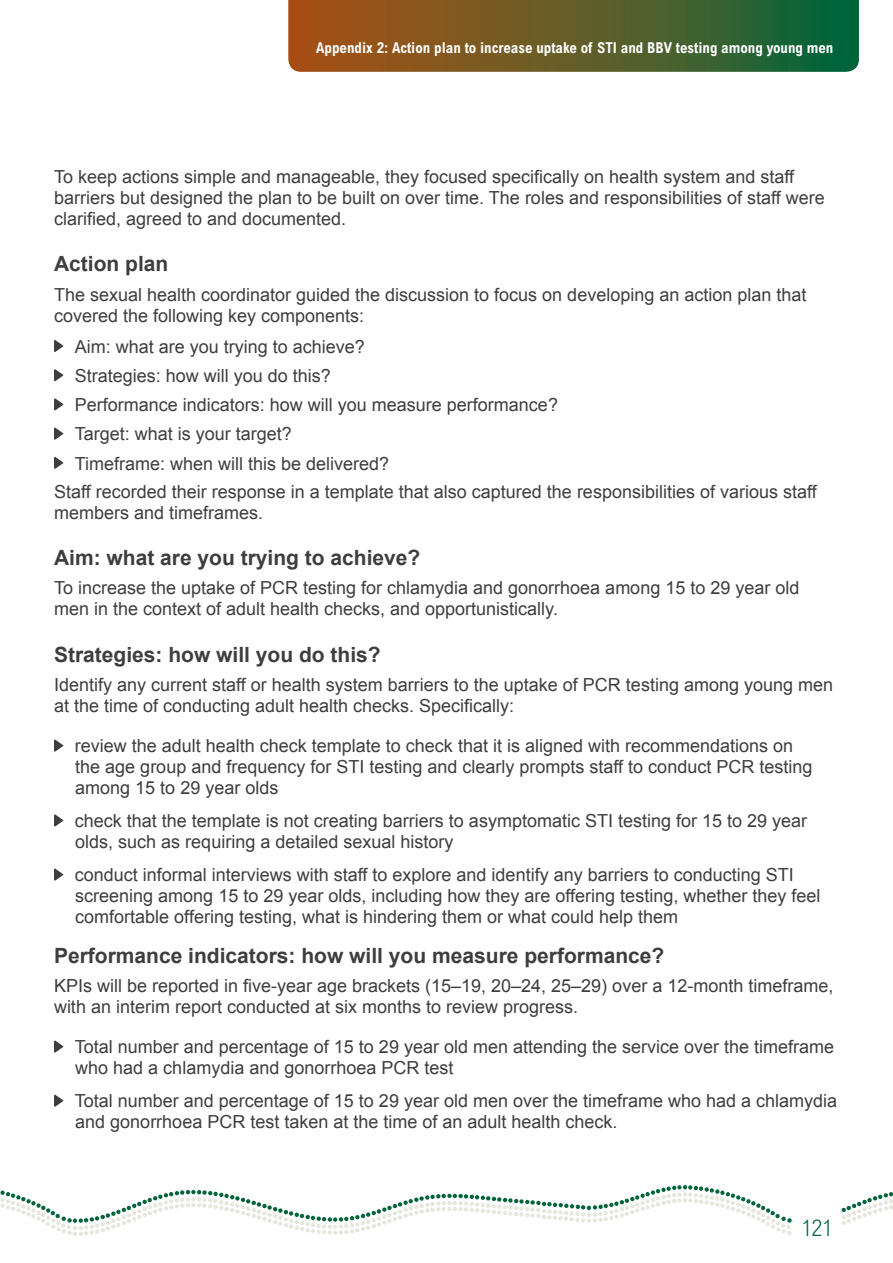
<style>
.page{position:relative;width:893px;height:1263px;background:#fff}
.page>*{position:absolute;margin:0;border:0;box-sizing:border-box;transform-origin:0 0}
.t1{font:300 condensed 23.1px "Arial MT Std";color:#00643b}
.Heading_3{font:700 21px "Arial";color:#3e3e3f}
._4_BULLETS{font:18px/20.7px "Arial";color:#3e3e3f}
._2_MAIN_BODY{font:18px/21px "Arial";color:#3e3e3f}
.Title_H1{font:700 condensed 15px "Arial MT Std";color:#fff}
</style>
<div class="page">
<svg style="left:0;top:1185px;width:893px;height:51px"></svg>
<svg style="left:54px;top:340px;width:9px;height:12px"></svg>
<svg style="left:54px;top:369px;width:9px;height:12px"></svg>
<svg style="left:54px;top:398px;width:9px;height:12px"></svg>
<svg style="left:54px;top:428px;width:9px;height:12px"></svg>
<svg style="left:54px;top:457px;width:9px;height:12px"></svg>
<svg style="left:54px;top:740px;width:9px;height:11px"></svg>
<svg style="left:54px;top:814px;width:9px;height:12px"></svg>
<svg style="left:54px;top:869px;width:9px;height:11px"></svg>
<svg style="left:54px;top:1040px;width:9px;height:12px"></svg>
<svg style="left:54px;top:1095px;width:9px;height:12px"></svg>
<svg style="left:288px;top:0;width:571px;height:72px;background:#5d5c28"></svg>
<h1 class="Title_H1" style="left:316px;top:39px;width:519px">Appendix 2: Action plan to increase uptake of STI and BBV testing among young men</h1>
<p class="_2_MAIN_BODY" style="left:54px;top:167px;width:772px">To keep actions simple and manageable, they focused specifically on health system and staff barriers but designed the plan to be built on over time. The roles and responsibilities of staff were clarified, agreed to and documented.</p>
<p class="Heading_3" style="left:54px;top:250px;width:116px">Action plan</p>
<p class="_2_MAIN_BODY" style="left:54px;top:284px;width:754px">The sexual health coordinator guided the discussion to focus on developing an action plan that covered the following key components:</p>
<p class="_4_BULLETS" style="left:75px;top:336px;width:292px">Aim: what are you trying to achieve?</p>
<p class="_4_BULLETS" style="left:75px;top:365px;width:258px">Strategies: how will you do this?</p>
<p class="_4_BULLETS" style="left:75px;top:395px;width:485px">Performance indicators: how will you measure performance?</p>
<p class="_4_BULLETS" style="left:75px;top:424px;width:219px">Target: what is your target?</p>
<p class="_4_BULLETS" style="left:75px;top:453px;width:316px">Timeframe: when will this be delivered?</p>
<p class="_2_MAIN_BODY" style="left:54px;top:481px;width:764px">Staff recorded their response in a template that also captured the responsibilities of various staff members and timeframes.</p>
<p class="Heading_3" style="left:54px;top:543px;width:368px">Aim: what are you trying to achieve?</p>
<p class="_2_MAIN_BODY" style="left:54px;top:578px;width:747px">To increase the uptake of PCR testing for chlamydia and gonorrhoea among 15 to 29 year old men in the context of adult health checks, and opportunistically.</p>
<p class="Heading_3" style="left:54px;top:640px;width:328px">Strategies: how will you do this?</p>
<p class="_2_MAIN_BODY" style="left:54px;top:674px;width:781px">Identify any current staff or health system barriers to the uptake of PCR testing among young men at the time of conducting adult health checks. Specifically:</p>
<p class="_4_BULLETS" style="left:75px;top:736px;width:739px">review the adult health check template to check that it is aligned with recommendations on the age group and frequency for STI testing and clearly prompts staff to conduct PCR testing among 15 to 29 year olds</p>
<p class="_4_BULLETS" style="left:75px;top:811px;width:734px">check that the template is not creating barriers to asymptomatic STI testing for 15 to 29 year olds, such as requiring a detailed sexual history</p>
<p class="_4_BULLETS" style="left:75px;top:865px;width:747px">conduct informal interviews with staff to explore and identify any barriers to conducting STI screening among 15 to 29 year olds, including how they are offering testing, whether they feel comfortable offering testing, what is hindering them or what could help them</p>
<p class="Heading_3" style="left:54px;top:941px;width:612px">Performance indicators: how will you measure performance?</p>
<p class="_2_MAIN_BODY" style="left:54px;top:975px;width:781px">KPIs will be reported in five-year age brackets (15–19, 20–24, 25–29) over a 12-month timeframe, with an interim report conducted at six months to review progress.</p>
<p class="_4_BULLETS" style="left:75px;top:1037px;width:761px">Total number and percentage of 15 to 29 year old men attending the service over the timeframe who had a chlamydia and gonorrhoea PCR test</p>
<p class="_4_BULLETS" style="left:75px;top:1091px;width:764px">Total number and percentage of 15 to 29 year old men over the timeframe who had a chlamydia and gonorrhoea PCR test taken at the time of an adult health check.</p>
<p class="t1" style="left:801px;top:1214px;width:32px">121</p>
</div>
